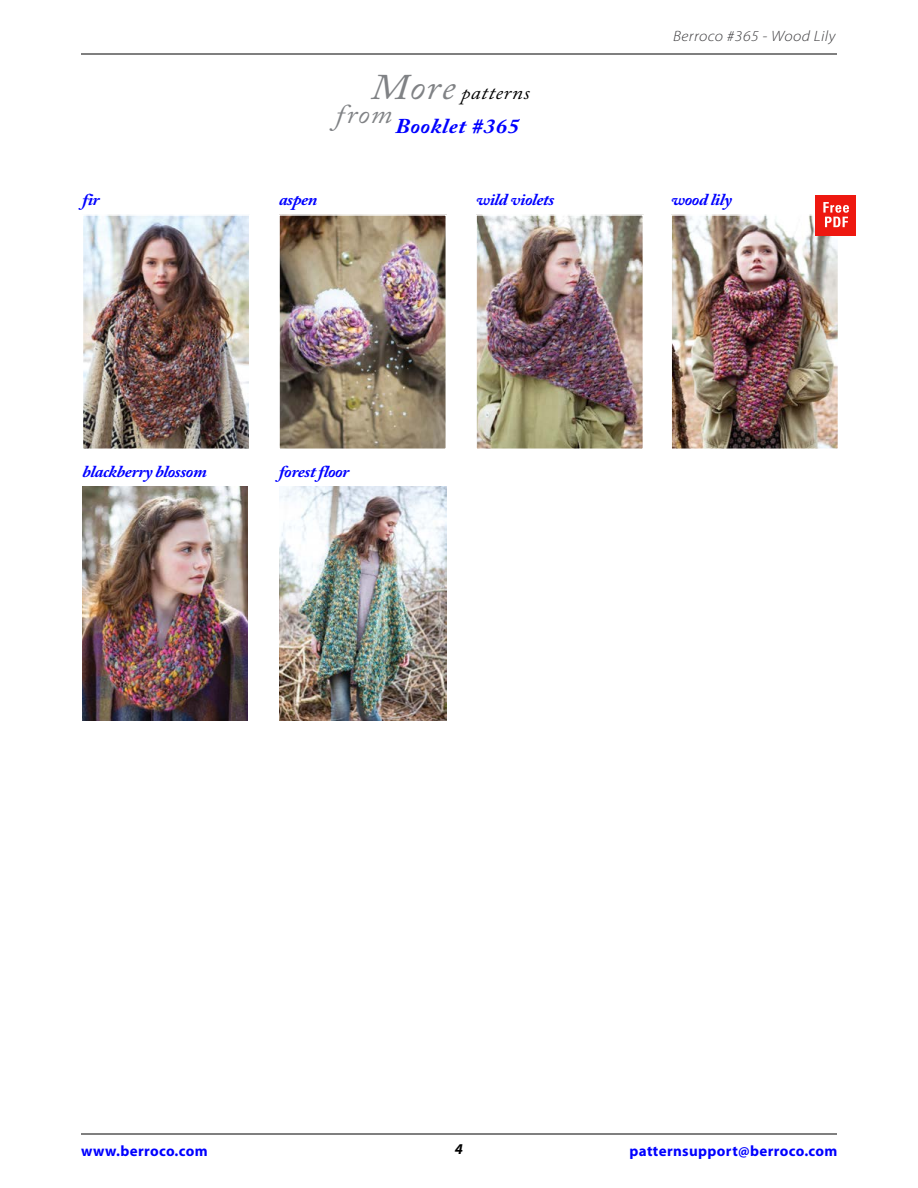
<style>
.page{position:relative;width:918px;height:1188px;background:#fff}
.page>*{position:absolute;margin:0;border:0;box-sizing:border-box;transform-origin:0 0}
.t1{font:italic 27px "Adobe Caslon Pro";color:#808285;scale:1.1 1}
.t2{font:italic 700 21px "Adobe Caslon Pro";letter-spacing:.025em;color:#00f;scale:1.1 1}
.t3{font:italic 19.5px "Adobe Caslon Pro";letter-spacing:.025em;color:#000;scale:1.1 1}
.t4{font:italic 700 16.5px "Adobe Caslon Pro";letter-spacing:-.025em;color:#00f;scale:1.1 1}
.t5{font:700 15px "Myriad Pro";letter-spacing:.025em;color:#00f}
.t6{font:italic 300 15px "Myriad Pro";letter-spacing:.025em;color:#414042;scale:1.1 1}
.t7{font:italic 700 15px "Myriad Pro";color:#000}
.s1{font-size:36px;color:#808285}
.s2{font-size:18px}
</style>
<div class="page">
<img style="left:82px;top:486px;width:165px;height:234px">
<img style="left:279px;top:486px;width:167px;height:234px">
<img style="left:85px;top:217px;width:162px;height:230px">
<div style="left:82px;top:214px;width:168px;height:236px;border:2px solid #fff"></div>
<img style="left:281px;top:217px;width:163px;height:230px">
<div style="left:278px;top:214px;width:169px;height:236px;border:2px solid #fff"></div>
<img style="left:478px;top:217px;width:163px;height:230px">
<div style="left:475px;top:214px;width:169px;height:236px;border:2px solid #fff"></div>
<img style="left:673px;top:217px;width:163px;height:230px">
<div style="left:670px;top:214px;width:169px;height:236px;border:2px solid #fff"></div>
<div style="left:815px;top:195px;width:41px;height:41px;background:#ee1810"></div>
<svg style="left:823px;top:202px;width:26px;height:25px"></svg>
<hr style="left:81px;top:1134px;width:756px;height:1px;background:#000">
<hr style="left:81px;top:54px;width:756px;height:1px;background:#000">
<p class="t3" style="left:371px;top:81px;width:146px"><span class="s1">More</span> <span class="s2">p</span>atterns</p>
<h1 class="t1" style="left:336px;top:98px;width:53px">from</h1>
<p class="t2" style="left:395px;top:114px;width:114px">Booklet #365</p>
<p class="t6" style="left:673px;top:28px;width:149px">Berroco #365 - Wood Lily</p>
<p class="t4" style="left:83px;top:190px;width:17px">fir</p>
<p class="t4" style="left:476px;top:190px;width:73px">wild violets</p>
<p class="t4" style="left:671px;top:190px;width:57px">wood lily</p>
<p class="t4" style="left:279px;top:190px;width:36px">aspen</p>
<p class="t4" style="left:83px;top:461px;width:115px">blackberry blossom</p>
<p class="t4" style="left:279px;top:461px;width:65px">forest floor</p>
<p class="t5" style="left:81px;top:1142px;width:128px">www.berroco.com</p>
<p class="t7" style="left:455px;top:1141px;width:10px">4</p>
<p class="t5" style="left:630px;top:1142px;width:210px">patternsupport@berroco.com</p>
</div>
